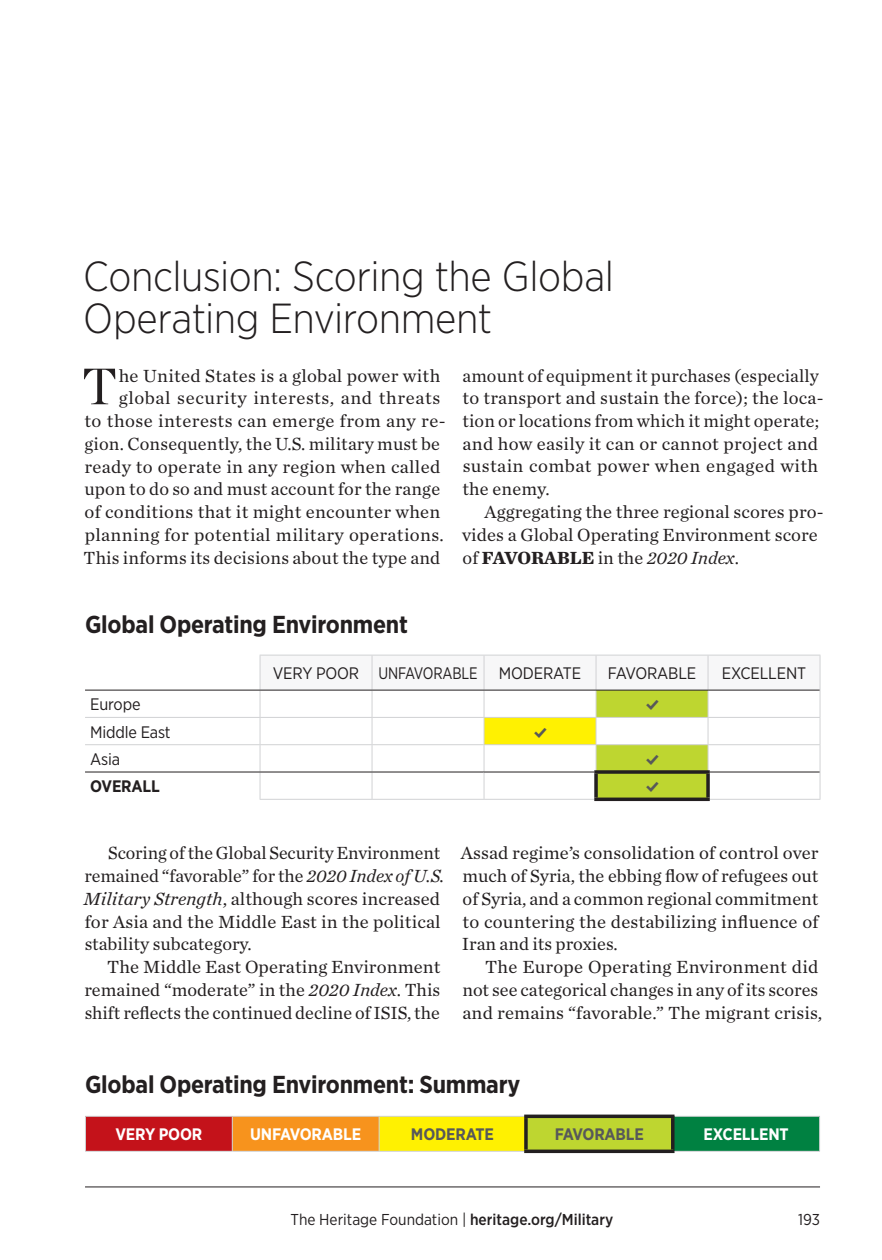
<style>
.page{position:relative;width:882px;height:1260px;background:#fff}
.page>*{position:absolute;margin:0;border:0;box-sizing:border-box;transform-origin:0 0}
.t1{font:51.1px "Chronicle Display";color:#231f20}
.t2{font:300 42px/42px "Gotham Narrow";letter-spacing:-.01em;color:#231f20}
.t3{font:700 24.5px "Gotham Narrow";letter-spacing:-.01em;color:#231f20}
.t4{font:18.38px/22.8px "Chronicle Text G1";letter-spacing:.01em;color:#231f20}
.t5{font:17.5px "Modern Pictograms";color:#57585a}
.t6{font:16.62px "Gotham Narrow";letter-spacing:-.01em;color:#231f20}
.t7{font:700 16.62px "Gotham Narrow";letter-spacing:-.01em;color:#fff}
.t8{font:700 16.62px "Gotham Narrow";letter-spacing:-.01em;color:#57585a}
.t9{font:700 16.62px "Gotham Narrow";letter-spacing:-.01em;color:#231f20}
.t10{font:15.75px "Gotham Narrow";color:#231f20}
.s1{font-weight:700}
.s2{font-style:italic}
.s3{font-weight:500}
</style>
<div class="page">
<hr style="left:85px;top:1187px;width:735px;height:1px;background:#231f20">
<div style="left:85px;top:1116px;width:147px;height:35px;background:#c4121a"></div>
<div style="left:232px;top:1116px;width:147px;height:35px;background:#f7931d"></div>
<div style="left:379px;top:1116px;width:147px;height:35px;background:#fff101"></div>
<div style="left:526px;top:1116px;width:147px;height:35px;background:#bed630"></div>
<div style="left:673px;top:1116px;width:147px;height:35px;background:#008141"></div>
<hr style="left:85px;top:1116px;width:147px;height:1px;background:#d1d2d4">
<hr style="left:85px;top:1117px;width:1px;height:34px;background:#d1d2d4">
<hr style="left:675px;top:1116px;width:145px;height:1px;background:#d1d2d4">
<hr style="left:819px;top:1117px;width:1px;height:34px;background:#d1d2d4">
<hr style="left:85px;top:1151px;width:147px;height:1px;background:#d1d2d4">
<hr style="left:675px;top:1151px;width:145px;height:1px;background:#d1d2d4">
<hr style="left:379px;top:1116px;width:145px;height:1px;background:#d1d2d4">
<hr style="left:379px;top:1151px;width:145px;height:1px;background:#d1d2d4">
<hr style="left:524px;top:1115px;width:151px;height:3px;background:#231f20">
<svg style="left:524px;top:1118px;width:4px;height:32px"></svg>
<svg style="left:671px;top:1118px;width:4px;height:32px"></svg>
<hr style="left:524px;top:1150px;width:151px;height:3px;background:#231f20">
<hr style="left:232px;top:1116px;width:147px;height:1px;background:#d1d2d4">
<hr style="left:232px;top:1117px;width:1px;height:34px;background:#d1d2d4">
<hr style="left:379px;top:1117px;width:1px;height:34px;background:#d1d2d4">
<hr style="left:232px;top:1151px;width:147px;height:1px;background:#d1d2d4">
<hr style="left:260px;top:799px;width:112px;height:1px;background:#d1d2d4">
<hr style="left:372px;top:799px;width:112px;height:1px;background:#d1d2d4">
<hr style="left:710px;top:799px;width:110px;height:1px;background:#d1d2d4">
<hr style="left:85px;top:717px;width:175px;height:1px;background:#d1d2d4">
<hr style="left:85px;top:744px;width:175px;height:1px;background:#d1d2d4">
<hr style="left:85px;top:690px;width:175px;height:1px;background:#231f20">
<hr style="left:85px;top:772px;width:175px;height:1px;background:#231f20">
<svg style="left:260px;top:655px;width:561px;height:144px"></svg>
<hr style="left:484px;top:799px;width:110px;height:1px;background:#d1d2d4">
<hr style="left:484px;top:772px;width:110px;height:1px;background:#231f20">
<svg style="left:594px;top:770px;width:116px;height:4px"></svg>
<svg style="left:594px;top:774px;width:4px;height:24px"></svg>
<svg style="left:706px;top:774px;width:4px;height:24px"></svg>
<hr style="left:594px;top:798px;width:116px;height:3px;background:#231f20">
<hr style="left:596px;top:744px;width:112px;height:1px;background:#d1d2d4">
<h2 class="t2" style="left:83px;top:254px;width:533px">Conclusion: Scoring the Global<br>Operating Environment</h2>
<h1 class="t1" style="left:82px;top:347px;width:36px">T</h1>
<p class="t4" style="left:84px;top:363px;width:364px;text-align:right">he United States is a global power with global security interests, and threats<br>to those interests can emerge from any re&shy;gion. Consequently, the U.S. military must be ready to operate in any region when called upon to do so and must account for the range of conditions that it might encounter when planning for potential military operations.<br>This informs its decisions about the type and</p>
<p class="t4" style="left:463px;top:363px;width:363px">amount of equipment it purchases (especially to transport and sustain the force); the loca&shy;tion or locations from which it might operate; and how easily it can or cannot project and sustain combat power when engaged with the enemy.</p>
<p class="t4" style="left:462px;top:499px;width:363px;text-indent:22px">Aggregating the three regional scores pro&shy;vides a Global Operating Environment score of <span class="s1">FAVORABLE</span> in the <span class="s2">2020 Index</span>.</p>
<h3 class="t3" style="left:85px;top:609px;width:324px">Global Operating Environment</h3>
<p class="t6" style="left:273px;top:663px;width:206px">VERY POOR UNFAVORABLE</p>
<p class="t6" style="left:499px;top:663px;width:84px">MODERATE</p>
<p class="t6" style="left:608px;top:663px;width:90px">FAVORABLE</p>
<p class="t6" style="left:722px;top:663px;width:86px">EXCELLENT</p>
<p class="t6" style="left:90px;top:694px;width:52px">Europe</p>
<p class="t5" style="left:645px;top:696px;width:16px">%</p>
<p class="t6" style="left:90px;top:722px;width:82px">Middle East</p>
<p class="t5" style="left:533px;top:724px;width:16px">%</p>
<p class="t6" style="left:90px;top:749px;width:32px">Asia</p>
<p class="t5" style="left:645px;top:751px;width:16px">%</p>
<p class="t9" style="left:90px;top:776px;width:71px">OVERALL</p>
<p class="t5" style="left:645px;top:778px;width:16px">%</p>
<p class="t4" style="left:83px;top:841px;width:363px;text-indent:25px">Scoring of the Global Security Environment remained “favorable” for the <span class="s2">2020 Index of U.S.<br>Military Strength</span>, although scores increased for Asia and the Middle East in the political stability subcategory.</p>
<p class="t4" style="left:84px;top:954px;width:358px;text-align:justify;text-indent:23px">The Middle East Operating Environment remained “moderate” in the <span class="s2">2020 Index</span>. This shift reflects the continued decline of ISIS, the</p>
<p class="t4" style="left:461px;top:841px;width:359px;text-align:justify">Assad regime’s consolidation of control over much of Syria, the ebbing flow of refugees out of Syria, and a common regional commitment to countering the destabilizing influence of Iran and its proxies.</p>
<p class="t4" style="left:462px;top:954px;width:361px;text-indent:23px">The Europe Operating Environment did not see categorical changes in any of its scores and remains “favorable.” The migrant crisis,</p>
<h3 class="t3" style="left:85px;top:1069px;width:437px">Global Operating Environment: Summary</h3>
<p class="t7" style="left:115px;top:1124px;width:88px">VERY POOR</p>
<p class="t7" style="left:250px;top:1124px;width:112px">UNFAVORABLE</p>
<p class="t8" style="left:411px;top:1124px;width:85px">MODERATE</p>
<p class="t8" style="left:555px;top:1124px;width:91px">FAVORABLE</p>
<p class="t7" style="left:704px;top:1124px;width:87px">EXCELLENT</p>
<p class="t10" style="left:291px;top:1209px;width:324px">The Heritage Foundation | <span class="s3">heritage.org/Military</span></p>
<p class="t10" style="left:798px;top:1209px;width:23px">193</p>
</div>
